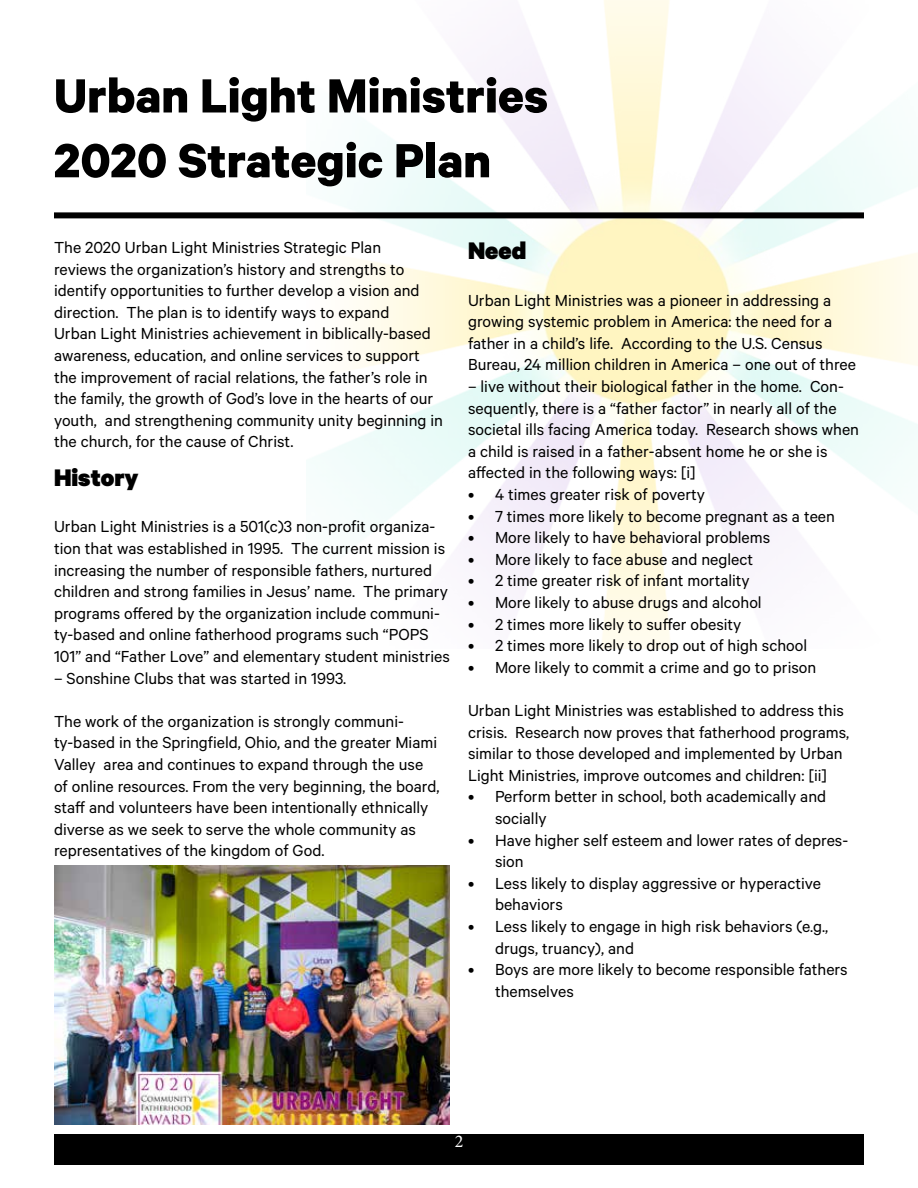
<style>
.page{position:relative;width:918px;height:1188px;background:#fff}
.page>*{position:absolute;margin:0;border:0;box-sizing:border-box;transform-origin:0 0}
.t1{font:700 54px/64.8px "Calibre";color:#000}
.t2{font:900 27px "Calibre";color:#000}
.t3{font:18px/21.6px "Calibre";color:#000}
.t4{font:18px "Minion Pro";color:#fff}
</style>
<div class="page">
<div style="left:54px;top:1134px;width:810px;height:31px;background:#000"></div>
<img style="left:306px;top:0;width:612px;height:648px">
<div style="left:54px;top:212px;width:810px;height:6px;background:#000"></div>
<img style="left:54px;top:866px;width:396px;height:259px">
<h1 class="t1" style="left:54px;top:62px;width:496px">Urban Light Ministries<br>2020 Strategic Plan</h1>
<p class="t3" style="left:54px;top:236px;width:391px">The 2020 Urban Light Ministries Strategic Plan<br>reviews the organization’s history and strengths to identify opportunities to further develop a vision and direction. The plan is to identify ways to expand<br>Urban Light Ministries achievement in biblically-based awareness, education, and online services to support the improvement of racial relations, the father’s role in the family, the growth of God’s love in the hearts of our youth, and strengthening community unity beginning in the church, for the cause of Christ.</p>
<h2 class="t2" style="left:54px;top:460px;width:86px">History</h2>
<p class="t3" style="left:54px;top:515px;width:398px">Urban Light Ministries is a 501(c)3 non-profit organiza&shy;tion that was established in 1995. The current mission is increasing the number of responsible fathers, nurtured children and strong families in Jesus’ name. The primary programs offered by the organization include communi&shy;ty-based and online fatherhood programs such “POPS 101” and “Father Love” and elementary student ministries</p>
<p class="t3" style="left:54px;top:667px;width:294px">– Sonshine Clubs that was started in 1993.</p>
<p class="t3" style="left:54px;top:710px;width:387px">The work of the organization is strongly communi&shy;ty-based in the Springfield, Ohio, and the greater Miami Valley area and continues to expand through the use of online resources. From the very beginning, the board, staff and volunteers have been intentionally ethnically diverse as we seek to serve the whole community as representatives of the kingdom of God.</p>
<h2 class="t2" style="left:468px;top:233px;width:60px">Need</h2>
<p class="t3" style="left:468px;top:289px;width:390px">Urban Light Ministries was a pioneer in addressing a growing systemic problem in America: the need for a father in a child’s life. According to the U.S. Census Bureau, 24 million children in America – one out of three</p>
<p class="t3" style="left:468px;top:375px;width:393px">– live without their biological father in the home. Con&shy;sequently, there is a “father factor” in nearly all of the societal ills facing America today. Research shows when a child is raised in a father-absent home he or she is affected in the following ways: [i]</p>
<p class="t3" style="left:468px;top:483px;width:239px">• 4 times greater risk of poverty</p>
<p class="t3" style="left:468px;top:505px;width:368px">• 7 times more likely to become pregnant as a teen</p>
<p class="t3" style="left:468px;top:526px;width:304px">• More likely to have behavioral problems</p>
<p class="t3" style="left:468px;top:548px;width:287px">• More likely to face abuse and neglect</p>
<p class="t3" style="left:468px;top:569px;width:283px">• 2 time greater risk of infant mortality</p>
<p class="t3" style="left:468px;top:591px;width:295px">• More likely to abuse drugs and alcohol</p>
<p class="t3" style="left:468px;top:613px;width:275px">• 2 times more likely to suffer obesity</p>
<p class="t3" style="left:468px;top:634px;width:341px">• 2 times more likely to drop out of high school</p>
<p class="t3" style="left:468px;top:656px;width:350px">• More likely to commit a crime and go to prison</p>
<p class="t3" style="left:468px;top:699px;width:383px">Urban Light Ministries was established to address this crisis. Research now proves that fatherhood programs, similar to those developed and implemented by Urban Light Ministries, improve outcomes and children: [ii]</p>
<p class="t3" style="left:495px;top:785px;width:333px;text-indent:-27px">• Perform better in school, both academically and socially</p>
<p class="t3" style="left:495px;top:829px;width:355px;text-indent:-27px">• Have higher self esteem and lower rates of depres&shy;sion</p>
<p class="t3" style="left:495px;top:872px;width:328px;text-indent:-27px">• Less likely to display aggressive or hyperactive behaviors</p>
<p class="t3" style="left:495px;top:915px;width:335px;text-indent:-27px">• Less likely to engage in high risk behaviors (e.g., drugs, truancy), and</p>
<p class="t3" style="left:495px;top:958px;width:354px;text-indent:-27px">• Boys are more likely to become responsible fathers themselves</p>
<p class="t4" style="left:455px;top:1129px;width:10px">2</p>
</div>
